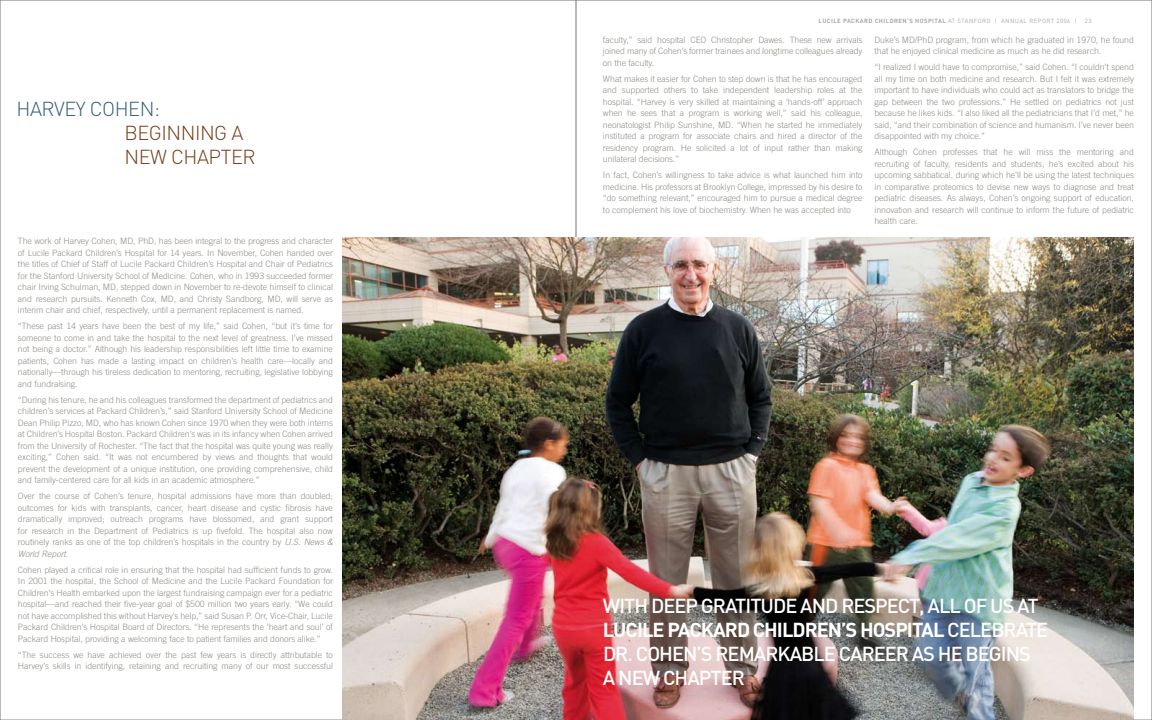
<style>
.page{position:relative;width:1152px;height:720px;background:#fff}
.page>*{position:absolute;margin:0;border:0;box-sizing:border-box;transform-origin:0 0}
.t1{font:500 20px/24px "DIN";letter-spacing:-.05em;color:#fff}
.t2{font:300 20px "DIN";color:#743c16}
.t3{font:300 20px "DIN";letter-spacing:-.025em;color:#335d78}
.t4{font:300 8.8px/11.5px "Trade Gothic";letter-spacing:-.005em;color:#928e87;text-align:justify}
.t5{font:700 6px "DIN";letter-spacing:.075em;color:#aca7a2}
.t6{font:6px "DIN";color:#aca7a2}
.s1{font-style:italic}
.s2{font-weight:400}
.s3{font-weight:700}
</style>
<div class="page">
<img style="left:342px;top:238px;width:792px;height:482px">
<h1 class="t3" style="left:17px;top:97px;width:145px">HARVEY COHEN:</h1>
<h1 class="t2" style="left:125px;top:121px;width:25px">BEGINNING</h1>
<h1 class="t2" style="left:231px;top:121px;width:14px">A</h1>
<h1 class="t2" style="left:125px;top:145px;width:72px">NEW CHAPTER</h1>
<p class="t4" style="left:18px;top:236px;width:317px">The work of Harvey Cohen, MD, PhD, has been integral to the progress and character of Lucile Packard Children’s Hospital for 14 years. In November, Cohen handed over the titles of Chief of Staff of Lucile Packard Children’s Hospital and Chair of Pediatrics for the Stanford University School of Medicine. Cohen, who in 1993 succeeded former chair Irving Schulman, MD, stepped down in November to re-devote himself to clinical and research pursuits. Kenneth Cox, MD, and Christy Sandborg, MD, will serve as interim chair and chief, respectively, until a permanent replacement is named.</p>
<p class="t4" style="left:18px;top:321px;width:317px">“These past 14 years have been the best of my life,” said Cohen, “but it’s time for someone to come in and take the hospital to the next level of greatness. I’ve missed not being a doctor.” Although his leadership responsibilities left little time to examine patients, Cohen has made a lasting impact on children’s health care—locally and nationally—through his tireless dedication to mentoring, recruiting, legislative lobbying and fundraising.</p>
<p class="t4" style="left:18px;top:394px;width:317px">“During his tenure, he and his colleagues transformed the department of pediatrics and children’s services at Packard Children’s,” said Stanford University School of Medicine Dean Philip Pizzo, MD, who has known Cohen since 1970 when they were both interns at Children’s Hospital Boston. Packard Children’s was in its infancy when Cohen arrived from the University of Rochester. “The fact that the hospital was quite young was really exciting,” Cohen said. “It was not encumbered by views and thoughts that would prevent the development of a unique institution, one providing comprehensive, child and family-centered care for all kids in an academic atmosphere.”</p>
<p class="t4" style="left:18px;top:491px;width:317px">Over the course of Cohen’s tenure, hospital admissions have more than doubled; outcomes for kids with transplants, cancer, heart disease and cystic fibrosis have dramatically improved; outreach programs have blossomed, and grant support for research in the Department of Pediatrics is up fivefold. The hospital also now routinely ranks as one of the top children’s hospitals in the country by <span class="s1">U.S. News &amp; World Report.</span></p>
<p class="t4" style="left:18px;top:564px;width:317px">Cohen played a critical role in ensuring that the hospital had sufficient funds to grow.<br>In 2001 the hospital, the School of Medicine and the Lucile Packard Foundation for Children’s Health embarked upon the largest fundraising campaign ever for a pediatric hospital—and reached their five-year goal of $500 million two years early. “We could not have accomplished this without Harvey’s help,” said Susan P. Orr, Vice-Chair, Lucile Packard Children’s Hospital Board of Directors. “He represents the ‘heart and soul’ of Packard Hospital, providing a welcoming face to patient families and donors alike.”</p>
<p class="t4" style="left:18px;top:649px;width:317px">“The success we have achieved over the past few years is directly attributable to<br>Harvey’s skills in identifying, retaining and recruiting many of our most successful</p>
<p class="t5" style="left:819px;top:17px;width:260px">LUCILE PACKARD CHILDREN’S HOSPITAL <span class="s2">AT STANFORD | ANNUAL REPORT 2006 |</span></p>
<p class="t6" style="left:1085px;top:17px;width:8px">23</p>
<p class="t4" style="left:603px;top:34px;width:261px">faculty,” said hospital CEO Christopher Dawes. These new arrivals joined many of Cohen’s former trainees and longtime colleagues already on the faculty.</p>
<p class="t4" style="left:603px;top:73px;width:261px">What makes it easier for Cohen to step down is that he has encouraged and supported others to take independent leadership roles at the hospital. “Harvey is very skilled at maintaining a ‘hands-off’ approach when he sees that a program is working well,” said his colleague, neonatologist Philip Sunshine, MD. “When he started he immediately instituted a program for associate chairs and hired a director of the residency program. He solicited a lot of input rather than making unilateral decisions.”</p>
<p class="t4" style="left:603px;top:169px;width:261px">In fact, Cohen’s willingness to take advice is what launched him into medicine. His professors at Brooklyn College, impressed by his desire to “do something relevant,” encouraged him to pursue a medical degree to complement his love of biochemistry. When he was accepted into</p>
<p class="t4" style="left:874px;top:34px;width:261px">Duke’s MD/PhD program, from which he graduated in 1970, he found that he enjoyed clinical medicine as much as he did research.</p>
<p class="t4" style="left:874px;top:61px;width:261px">“I realized I would have to compromise,” said Cohen. “I couldn’t spend all my time on both medicine and research. But I felt it was extremely important to have individuals who could act as translators to bridge the gap between the two professions.” He settled on pediatrics not just because he likes kids. “I also liked all the pediatricians that I’d met,” he said, “and their combination of science and humanism. I’ve never been disappointed with my choice.”</p>
<p class="t4" style="left:874px;top:146px;width:261px">Although Cohen professes that he will miss the mentoring and recruiting of faculty, residents and students, he’s excited about his upcoming sabbatical, during which he’ll be using the latest techniques in comparative proteomics to devise new ways to diagnose and treat pediatric diseases. As always, Cohen’s ongoing support of education, innovation and research will continue to inform the future of pediatric health care.</p>
<h1 class="t1" style="left:603px;top:593px;width:447px">WITH DEEP GRATITUDE AND RESPECT, ALL OF US AT <span class="s3">LUCILE PACKARD CHILDREN’S HOSPITAL</span> CELEBRATE DR. COHEN’S REMARKABLE CAREER AS HE BEGI NS A NEW CHAPTER</h1>
</div>
